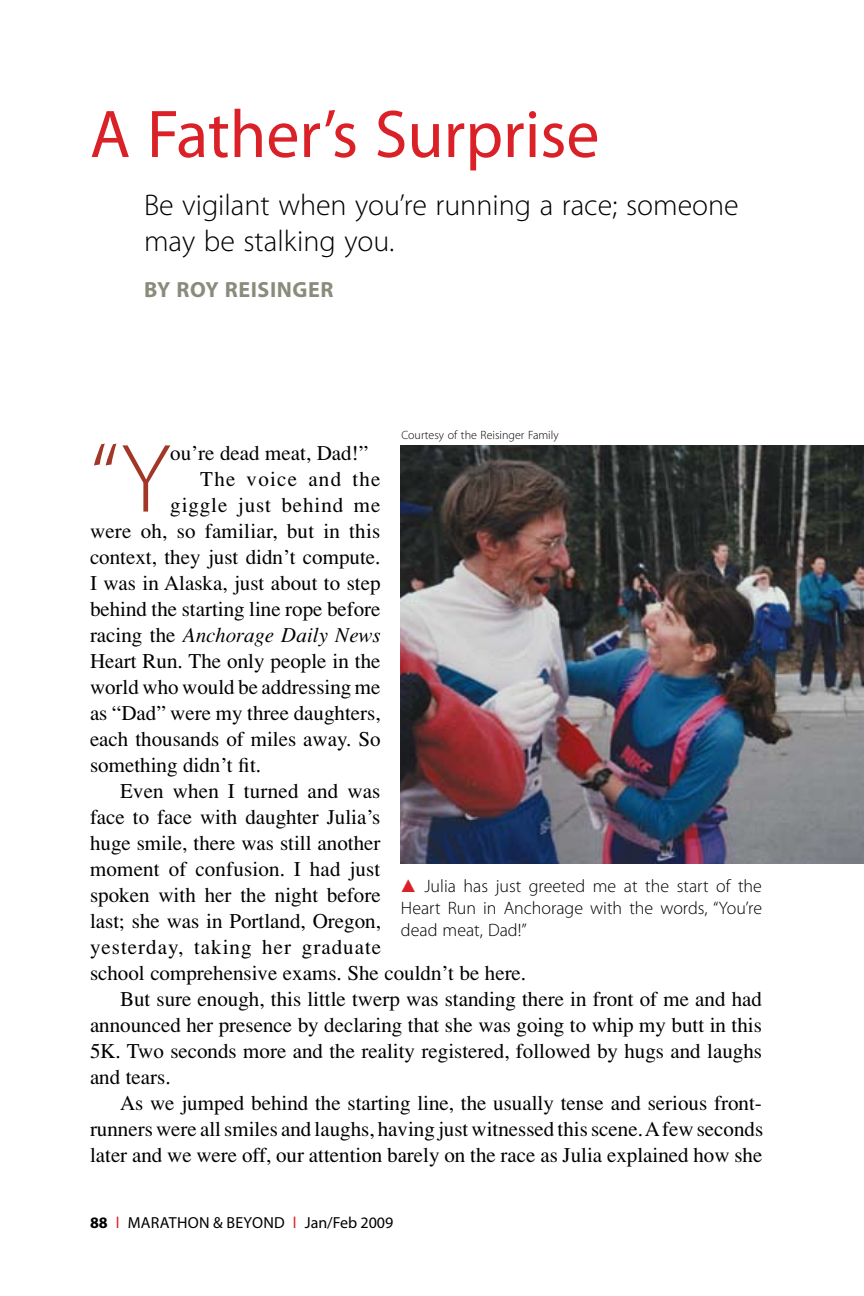
<style>
.page{position:relative;width:864px;height:1296px;background:#fff}
.page>*{position:absolute;margin:0;border:0;box-sizing:border-box;transform-origin:0 0}
.t1{font:300 98.2px "Myriad Pro";color:#a33727}
.t2{font:68px "Myriad Pro";color:#da2128}
.t3{font:300 30px/36px "Myriad Pro";color:#000}
.t4{font:700 22px "Myriad Pro";letter-spacing:.025em;color:#8b8b7d}
.t5{font:21px "Times";color:#000}
.t6{font:italic 21px "Times";color:#000}
.t7{font:21px "Times";letter-spacing:.05em;color:#000}
.t8{font:21px "Times";letter-spacing:.045em;color:#000}
.t9{font:21px "Times";letter-spacing:.06em;color:#000}
.t10{font:300 18px/22px "Myriad Pro";color:#000;text-align:justify}
.t11{font:16px "Myriad Pro";letter-spacing:.01em;color:#000}
.t12{font:300 12px "Myriad Pro";color:#000}
.s1{font-style:normal}
.s2{font-weight:700}
.s3{color:#da2128}
</style>
<div class="page">
<img style="left:400px;top:445px;width:464px;height:419px">
<h2 class="t2" style="left:90px;top:97px;width:511px">A Father’s Surprise</h2>
<h3 class="t3" style="left:144px;top:188px;width:596px">Be vigilant when you’re running a race; someone may be stalking you.</h3>
<p class="t4" style="left:144px;top:277px;width:191px">BY ROY REISINGER</p>
<p class="t12" style="left:402px;top:428px;width:159px">Courtesy of the Reisinger Family</p>
<h1 class="t1" style="left:90px;top:425px;width:82px">“Y</h1>
<p class="t5" style="left:170px;top:441px;width:199px">ou’re dead meat, Dad!”</p>
<p class="t9" style="left:200px;top:467px;width:182px">The voice and the</p>
<p class="t8" style="left:170px;top:493px;width:212px">giggle just behind me</p>
<p class="t5" style="left:90px;top:519px;width:292px">were oh, so familiar, but in this</p>
<p class="t5" style="left:90px;top:545px;width:292px">context, they just didn’t compute.</p>
<p class="t5" style="left:90px;top:571px;width:292px">I was in Alaska, just about to step</p>
<p class="t5" style="left:90px;top:597px;width:292px">behind the starting line rope before</p>
<p class="t6" style="left:90px;top:622px;width:292px"><span class="s1">racing the</span> Anchorage Daily News</p>
<p class="t5" style="left:90px;top:649px;width:292px">Heart Run. The only people in the</p>
<p class="t5" style="left:90px;top:675px;width:292px">world who would be addressing me</p>
<p class="t5" style="left:90px;top:701px;width:292px">as “Dad” were my three daughters,</p>
<p class="t5" style="left:90px;top:727px;width:292px">each thousands of miles away. So</p>
<p class="t5" style="left:90px;top:753px;width:173px">something didn’t fit.</p>
<p class="t5" style="left:120px;top:779px;width:262px">Even when I turned and was</p>
<p class="t5" style="left:90px;top:805px;width:292px">face to face with daughter Julia’s</p>
<p class="t5" style="left:90px;top:831px;width:292px">huge smile, there was still another</p>
<p class="t5" style="left:90px;top:857px;width:292px">moment of confusion. I had just</p>
<p class="t5" style="left:90px;top:883px;width:292px">spoken with her the night before</p>
<p class="t5" style="left:90px;top:909px;width:292px">last; she was in Portland, Oregon,</p>
<p class="t7" style="left:90px;top:935px;width:293px">yesterday, taking her graduate</p>
<p class="t5" style="left:90px;top:961px;width:438px">school comprehensive exams. She couldn’t be here.</p>
<p class="t5" style="left:120px;top:987px;width:643px">But sure enough, this little twerp was standing there in front of me and had</p>
<p class="t5" style="left:90px;top:1013px;width:673px">announced her presence by declaring that she was going to whip my butt in this</p>
<p class="t5" style="left:90px;top:1039px;width:674px">5K. Two seconds more and the reality registered, followed by hugs and laughs</p>
<p class="t5" style="left:90px;top:1065px;width:82px">and tears.</p>
<p class="t5" style="left:120px;top:1091px;width:643px">As we jumped behind the starting line, the usually tense and serious front-</p>
<p class="t5" style="left:90px;top:1117px;width:675px">runners were all smiles and laughs, having just witnessed this scene. A few seconds</p>
<p class="t5" style="left:90px;top:1143px;width:674px">later and we were off, our attention barely on the race as Julia explained how she</p>
<p class="t10" style="left:401px;top:876px;width:363px;text-indent:23px">Julia has just greeted me at the start of the Heart Run in Anchorage with the words, “You’re dead meat, Dad!”</p>
<p class="t11" style="left:90px;top:1213px;width:305px"><span class="s2">88</span> <span class="s3">l</span> MARATHON &amp; BEYOND <span class="s3">l</span> Jan/Feb 2009</p>
</div>
